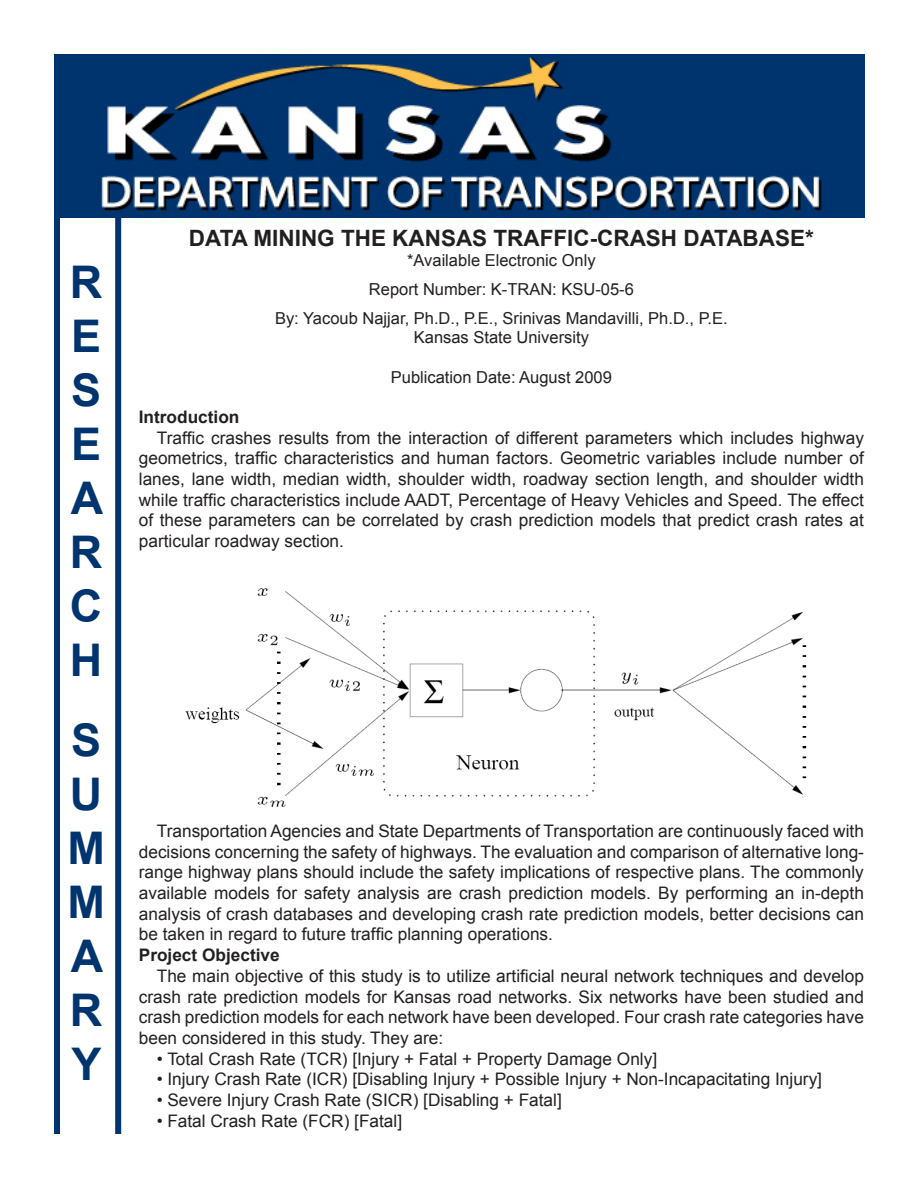
<style>
.page{position:relative;width:918px;height:1188px;background:#fff}
.page>*{position:absolute;margin:0;border:0;box-sizing:border-box;transform-origin:0 0}
.t1{font:700 45px "Arial";color:#00346e}
.t2{font:700 22.5px "Arial";color:#231f20}
.t3{font:17.25px/20.7px "Arial";color:#231f20;text-align:justify}
.t4{font:700 17.25px "Arial";color:#231f20}
.t5{font:16.5px "Arial";color:#231f20}
</style>
<div class="page">
<img style="left:54px;top:54px;width:811px;height:163px">
<div style="left:54px;top:207px;width:6px;height:927px;background:#00346e"></div>
<div style="left:115px;top:213px;width:6px;height:921px;background:#00346e"></div>
<img style="left:185px;top:588px;width:622px;height:219px">
<p class="t1" style="left:70px;top:253px;width:30px">R</p>
<p class="t1" style="left:71px;top:307px;width:26px">E</p>
<p class="t1" style="left:71px;top:361px;width:28px">S</p>
<p class="t1" style="left:71px;top:415px;width:26px">E</p>
<p class="t1" style="left:71px;top:469px;width:34px">A</p>
<p class="t1" style="left:70px;top:523px;width:30px">R</p>
<p class="t1" style="left:70px;top:577px;width:30px">C</p>
<p class="t1" style="left:70px;top:631px;width:27px">H</p>
<p class="t1" style="left:71px;top:710px;width:28px">S</p>
<p class="t1" style="left:70px;top:764px;width:34px">U</p>
<p class="t1" style="left:67px;top:818px;width:39px">M</p>
<p class="t1" style="left:67px;top:872px;width:39px">M</p>
<p class="t1" style="left:71px;top:926px;width:34px">A</p>
<p class="t1" style="left:70px;top:980px;width:30px">R</p>
<p class="t1" style="left:72px;top:1034px;width:32px">Y</p>
<p class="t2" style="left:189px;top:224px;width:626px">DATA MINING THE KANSAS TRAFFIC-CRASH DATABASE*</p>
<p class="t5" style="left:407px;top:249px;width:190px">*Available Electronic Only</p>
<p class="t5" style="left:369px;top:278px;width:266px">Report Number: K-TRAN: KSU-05-6</p>
<p class="t5" style="left:275px;top:307px;width:454px">By: Yacoub Najjar, Ph.D., P.E., Srinivas Mandavilli, Ph.D., P.E.</p>
<p class="t5" style="left:414px;top:327px;width:177px">Kansas State University</p>
<p class="t5" style="left:391px;top:366px;width:223px">Publication Date: August 2009</p>
<p class="t4" style="left:139px;top:406px;width:102px">INTRODUCTION</p>
<p class="t3" style="left:139px;top:427px;width:727px;text-indent:18px">Traffic crashes results from the interaction of different parameters which includes highway geometrics, traffic characteristics and human factors. Geometric variables include number of lanes, lane width, median width, shoulder width, roadway section length, and shoulder width while traffic characteristics include AADT, Percentage of Heavy Vehicles and Speed. The effect of these parameters can be correlated by crash prediction models that predict crash rates at particular roadway section.</p>
<p class="t3" style="left:139px;top:821px;width:727px;text-indent:18px">Transportation Agencies and State Departments of Transportation are continuously faced with decisions concerning the safety of highways. The evaluation and comparison of alternative long&shy;range highway plans should include the safety implications of respective plans. The commonly available models for safety analysis are crash prediction models. By performing an in-depth analysis of crash databases and developing crash rate prediction models, better decisions can be taken in regard to future traffic planning operations.</p>
<p class="t4" style="left:139px;top:944px;width:142px">PROJECT OBJECTIVE</p>
<p class="t3" style="left:139px;top:966px;width:727px;text-indent:18px">The main objective of this study is to utilize artificial neural network techniques and develop crash rate prediction models for Kansas road networks. Six networks have been studied and crash prediction models for each network have been developed. Four crash rate categories have been considered in this study. They are:</p>
<p class="t3" style="left:157px;top:1048px;width:502px">• Total Crash Rate (TCR) [Injury + Fatal + Property Damage Only]</p>
<p class="t3" style="left:157px;top:1069px;width:667px">• Injury Crash Rate (ICR) [Disabling Injury + Possible Injury + Non-Incapacitating Injury]</p>
<p class="t3" style="left:157px;top:1090px;width:406px">• Severe Injury Crash Rate (SICR) [Disabling + Fatal]</p>
<p class="t3" style="left:157px;top:1111px;width:247px">• Fatal Crash Rate (FCR) [Fatal]</p>
</div>
